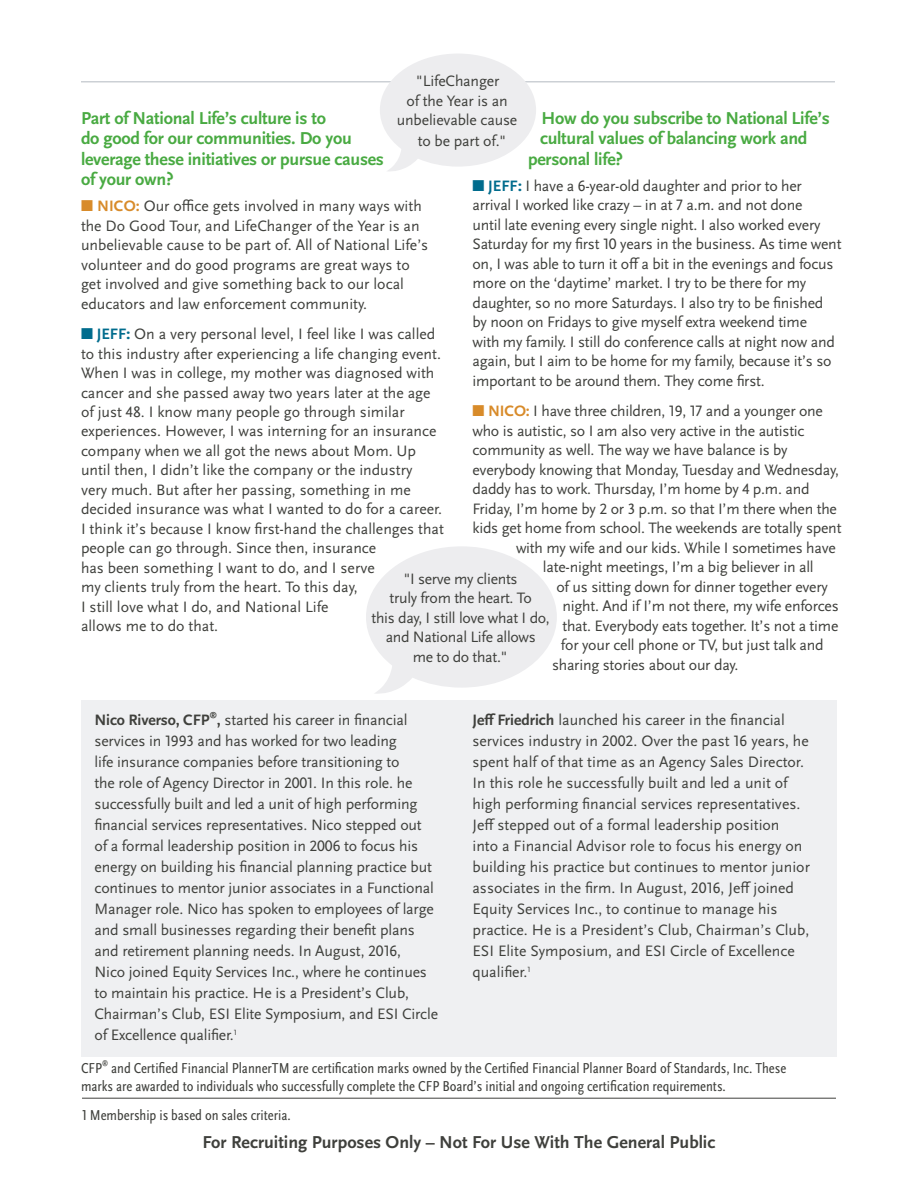
<style>
.page{position:relative;width:918px;height:1188px;background:#fff}
.page>*{position:absolute;margin:0;border:0;box-sizing:border-box;transform-origin:0 0}
.t1{font:700 18px/20.2px "Scala Sans OT";letter-spacing:-.015em;color:#49aa42}
.t2{font:700 18px "Scala Sans OT";color:#3f403c}
.t3{font:15.75px/19.5px "Scala Sans OT";letter-spacing:-.01em;color:#3f403c}
.t4{font:700 15.75px "Scala Sans OT";letter-spacing:-.01em;color:#3f403c}
.t5{font:condensed 15px/18.8px "Scala Sans OT";color:#3f403c}
.t6{font:700 7.8px "Scala Sans OT";color:#3f403c}
.t7{font:condensed 7.5px "Scala Sans OT";color:#3f403c}
.s1{color:#d88b2a}
.s2{font-weight:700;color:#d88b2a}
.s3{color:#006c8d}
.s4{font-weight:700;color:#006c8d}
.s5{font-weight:900;color:#006c8d}
.s6{font-weight:700}
</style>
<div class="page">
<hr style="left:81px;top:81px;width:754px;height:1px;background:#ccd0d5">
<div style="left:81px;top:700px;width:756px;height:356px;background:#eff0f2"></div>
<svg style="left:380px;top:54px;width:156px;height:117px"></svg>
<svg style="left:366px;top:546px;width:191px;height:148px"></svg>
<hr style="left:82px;top:1098px;width:754px;height:1px;background:#3f403c">
<p class="t3" style="left:397px;top:71px;width:122px;text-align:center">"LifeChanger<br>of the Year is an unbelievable cause</p>
<p class="t3" style="left:418px;top:131px;width:90px">to be part of."</p>
<p class="t1" style="left:81px;top:108px;width:305px">Part of National Life’s culture is to<br>do good for our communities. Do you leverage these initiatives or pursue causes of your own?</p>
<p class="t3" style="left:81px;top:196px;width:349px"><span class="s1">■</span> <span class="s2">NICO:</span> Our office gets involved in many ways with the Do Good Tour, and LifeChanger of the Year is an unbelievable cause to be part of. All of National Life’s volunteer and do good programs are great ways to get involved and give something back to our local educators and law enforcement community.</p>
<p class="t3" style="left:81px;top:324px;width:364px"><span class="s3">■</span> <span class="s4">JEFF</span><span class="s5">:</span> On a very personal level, I feel like I was called to this industry after experiencing a life changing event.<br>When I was in college, my mother was diagnosed with cancer and she passed away two years later at the age of just 48. I know many people go through similar experiences. However, I was interning for an insurance company when we all got the news about Mom. Up until then, I didn’t like the company or the industry<br>very much. But after her passing, something in me decided insurance was what I wanted to do for a career.<br>I think it’s because I know first-hand the challenges that people can go through. Since then, insurance<br>has been something I want to do, and I serve<br>my clients truly from the heart. To this day,<br>I still love what I do, and National Life<br>allows me to do that.</p>
<p class="t1" style="left:542px;top:108px;width:290px">How do you subscribe to National Life’s</p>
<p class="t1" style="left:540px;top:128px;width:269px">cultural values of balancing work and</p>
<p class="t1" style="left:528px;top:149px;width:97px">personal life?</p>
<p class="t3" style="left:472px;top:176px;width:371px"><span class="s3">■</span> <span class="s4">JEFF</span><span class="s5">:</span> I have a 6-year-old daughter and prior to her arrival I worked like crazy – in at 7 a.m. and not done<br>until late evening every single night. I also worked every Saturday for my first 10 years in the business. As time went on, I was able to turn it off a bit in the evenings and focus more on the ‘daytime’ market. I try to be there for my daughter, so no more Saturdays. I also try to be finished by noon on Fridays to give myself extra weekend time<br>with my family. I still do conference calls at night now and again, but I aim to be home for my family, because it’s so important to be around them. They come first.</p>
<p class="t3" style="left:472px;top:401px;width:352px"><span class="s1">■</span> <span class="s2">NICO:</span> I have three children, 19, 17 and a younger one</p>
<p class="t3" style="left:472px;top:421px;width:334px">who is autistic, so I am also very active in the autistic</p>
<p class="t3" style="left:472px;top:440px;width:317px">community as well. The way we have balance is by</p>
<p class="t3" style="left:472px;top:460px;width:368px">everybody knowing that Monday, Tuesday and Wednesday,</p>
<p class="t3" style="left:472px;top:479px;width:339px">daddy has to work. Thursday, I’m home by 4 p.m. and</p>
<p class="t3" style="left:472px;top:499px;width:366px">Friday, I’m home by 2 or 3 p.m. so that I’m there when the</p>
<p class="t3" style="left:472px;top:518px;width:371px">kids get home from school. The weekends are totally spent</p>
<p class="t3" style="left:516px;top:538px;width:321px">with my wife and our kids. While I sometimes have</p>
<p class="t3" style="left:543px;top:557px;width:272px">late-night meetings, I’m a big believer in all</p>
<p class="t3" style="left:556px;top:577px;width:273px">of us sitting down for dinner together every</p>
<p class="t3" style="left:562px;top:596px;width:278px">night. And if I’m not there, my wife enforces</p>
<p class="t3" style="left:562px;top:616px;width:277px">that. Everybody eats together. It’s not a time</p>
<p class="t3" style="left:561px;top:635px;width:264px">for your cell phone or TV, but just talk and</p>
<p class="t3" style="left:552px;top:655px;width:188px">sharing stories about our day.</p>
<p class="t3" style="left:372px;top:569px;width:180px;text-align:center">"I serve my clients<br>truly from the heart. To<br>this day, I still love what I do, and National Life allows<br>me to do that."</p>
<p class="t4" style="left:94px;top:710px;width:117px">Nico Riverso, CFP</p>
<p class="t6" style="left:209px;top:710px;width:9px">®</p>
<p class="t3" style="left:95px;top:709px;width:345px;line-height:21px;text-indent:122px"><span class="s6">,</span> started his career in financial services in 1993 and has worked for two leading<br>life insurance companies before transitioning to<br>the role of Agency Director in 2001. In this role. he successfully built and led a unit of high performing financial services representatives. Nico stepped out of a formal leadership position in 2006 to focus his energy on building his financial planning practice but continues to mentor junior associates in a Functional Manager role. Nico has spoken to employees of large and small businesses regarding their benefit plans and retirement planning needs. In August, 2016,<br>Nico joined Equity Services Inc., where he continues to maintain his practice. He is a President’s Club, Chairman’s Club, ESI Elite Symposium, and ESI Circle of Excellence qualifier.<sup>1</sup></p>
<p class="t3" style="left:472px;top:709px;width:339px;line-height:21px"><span class="s6">Jeff Friedrich</span> launched his career in the financial services industry in 2002. Over the past 16 years, he spent half of that time as an Agency Sales Director.<br>In this role he successfully built and led a unit of high performing financial services representatives.<br>Jeff stepped out of a formal leadership position<br>into a Financial Advisor role to focus his energy on building his practice but continues to mentor junior associates in the firm. In August, 2016, Jeff joined Equity Services Inc., to continue to manage his practice. He is a President’s Club, Chairman’s Club, ESI Elite Symposium, and ESI Circle of Excellence qualifier.<sup>1</sup></p>
<p class="t5" style="left:81px;top:1058px;width:23px">CFP</p>
<p class="t7" style="left:102px;top:1058px;width:8px">®</p>
<p class="t5" style="left:81px;top:1058px;width:707px;text-indent:30px">and Certified Financial PlannerTM are certification marks owned by the Certified Financial Planner Board of Standards, Inc. These marks are awarded to individuals who successfully complete the CFP Board’s initial and ongoing certification requirements.</p>
<p class="t5" style="left:82px;top:1106px;width:210px">1 Membership is based on sales criteria.</p>
<p class="t2" style="left:203px;top:1131px;width:514px">For Recruiting Purposes Only – Not For Use With The General Public</p>
</div>
